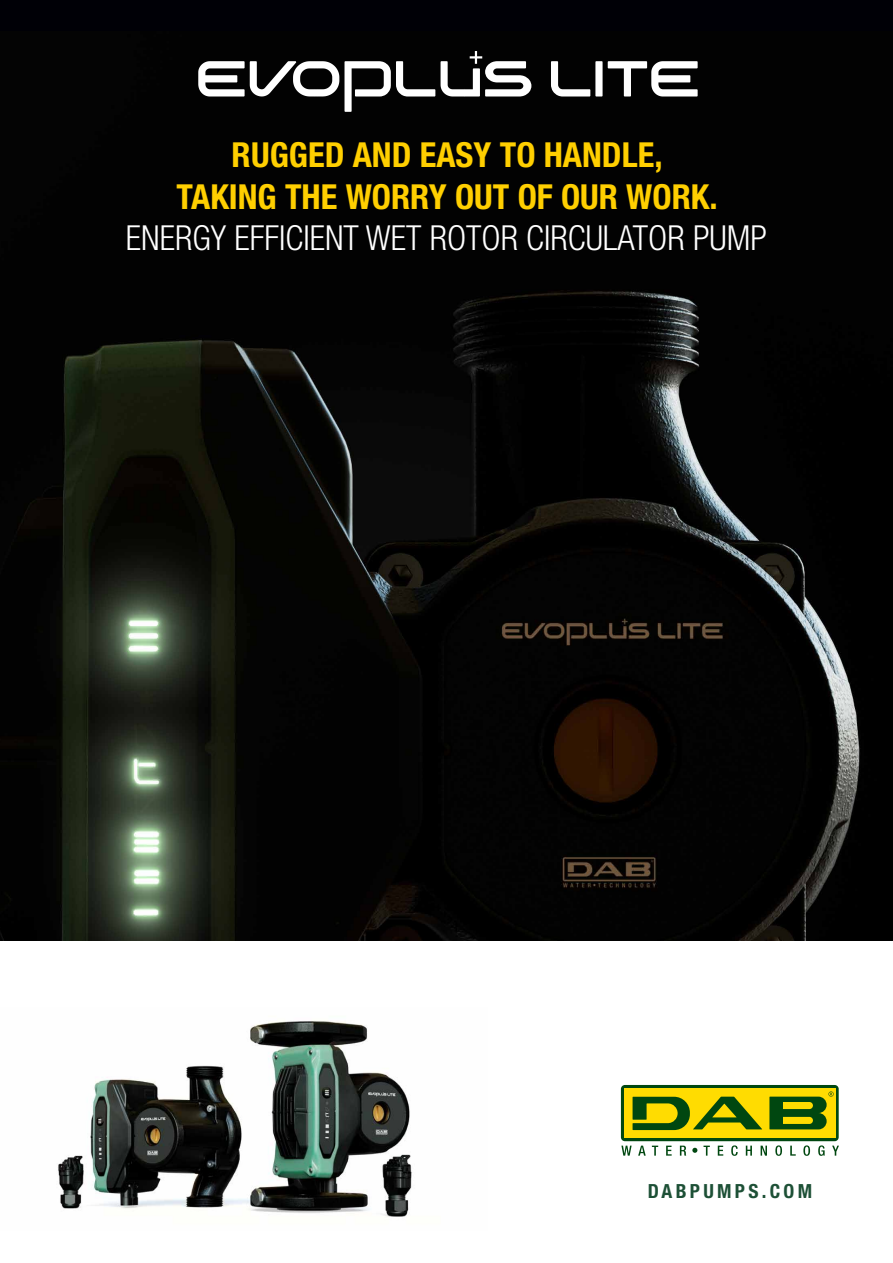
<style>
.page{position:relative;width:893px;height:1263px;background:#fff}
.page>*{position:absolute;margin:0;border:0;box-sizing:border-box;transform-origin:0 0}
.t1{font:700 condensed 34.5px/41.4px "Helvetica Neue LT Std";color:#ffcf00;text-align:center}
.t2{font:300 condensed 34.5px "Helvetica Neue LT Std";color:#fff}
.t3{font:700 condensed 19.5px "Helvetica Neue LT Std";letter-spacing:.17em;color:#1d5036}
</style>
<div class="page">
<div style="left:0;top:0;width:893px;height:940px;background:#000006"></div>
<img style="left:0;top:61px;width:860px;height:879px">
<svg style="left:621px;top:1145px;width:11px;height:10px"></svg>
<svg style="left:638px;top:1145px;width:8px;height:10px"></svg>
<svg style="left:652px;top:1145px;width:6px;height:10px"></svg>
<svg style="left:666px;top:1145px;width:6px;height:10px"></svg>
<svg style="left:680px;top:1145px;width:6px;height:10px"></svg>
<svg style="left:703px;top:1145px;width:7px;height:10px"></svg>
<svg style="left:718px;top:1145px;width:5px;height:10px"></svg>
<svg style="left:731px;top:1145px;width:7px;height:11px"></svg>
<svg style="left:746px;top:1145px;width:6px;height:10px"></svg>
<svg style="left:761px;top:1145px;width:6px;height:10px"></svg>
<svg style="left:775px;top:1145px;width:7px;height:11px"></svg>
<svg style="left:790px;top:1145px;width:6px;height:10px"></svg>
<svg style="left:803px;top:1145px;width:7px;height:11px"></svg>
<svg style="left:818px;top:1145px;width:7px;height:11px"></svg>
<svg style="left:832px;top:1145px;width:7px;height:10px"></svg>
<div style="left:621px;top:1085px;width:218px;height:56px;background:#004710;border-radius:4px"></div>
<div style="left:624px;top:1088px;width:211px;height:50px;background:#ffdc01"></div>
<svg style="left:692px;top:1148px;width:5px;height:5px"></svg>
<svg style="left:769px;top:1091px;width:65px;height:38px"></svg>
<svg style="left:633px;top:1097px;width:129px;height:33px"></svg>
<div style="left:595px;top:61px;width:8px;height:35px;background:#fff"></div>
<svg style="left:608px;top:61px;width:90px;height:35px"></svg>
<svg style="left:198px;top:61px;width:237px;height:51px"></svg>
<svg style="left:551px;top:61px;width:39px;height:35px"></svg>
<svg style="left:441px;top:51px;width:90px;height:45px"></svg>
<img style="left:58px;top:1021px;width:354px;height:196px">
<p class="t1" style="left:177px;top:134px;width:543px">RUGGED AND EASY TO HANDLE,<br>TAKING THE WORRY OUT OF OUR WORK.</p>
<p class="t2" style="left:126px;top:218px;width:643px">ENERGY EFFICIENT WET ROTOR CIRCULATOR PUMP</p>
<p class="t3" style="left:648px;top:1180px;width:166px">DABPUMPS.COM</p>
</div>
